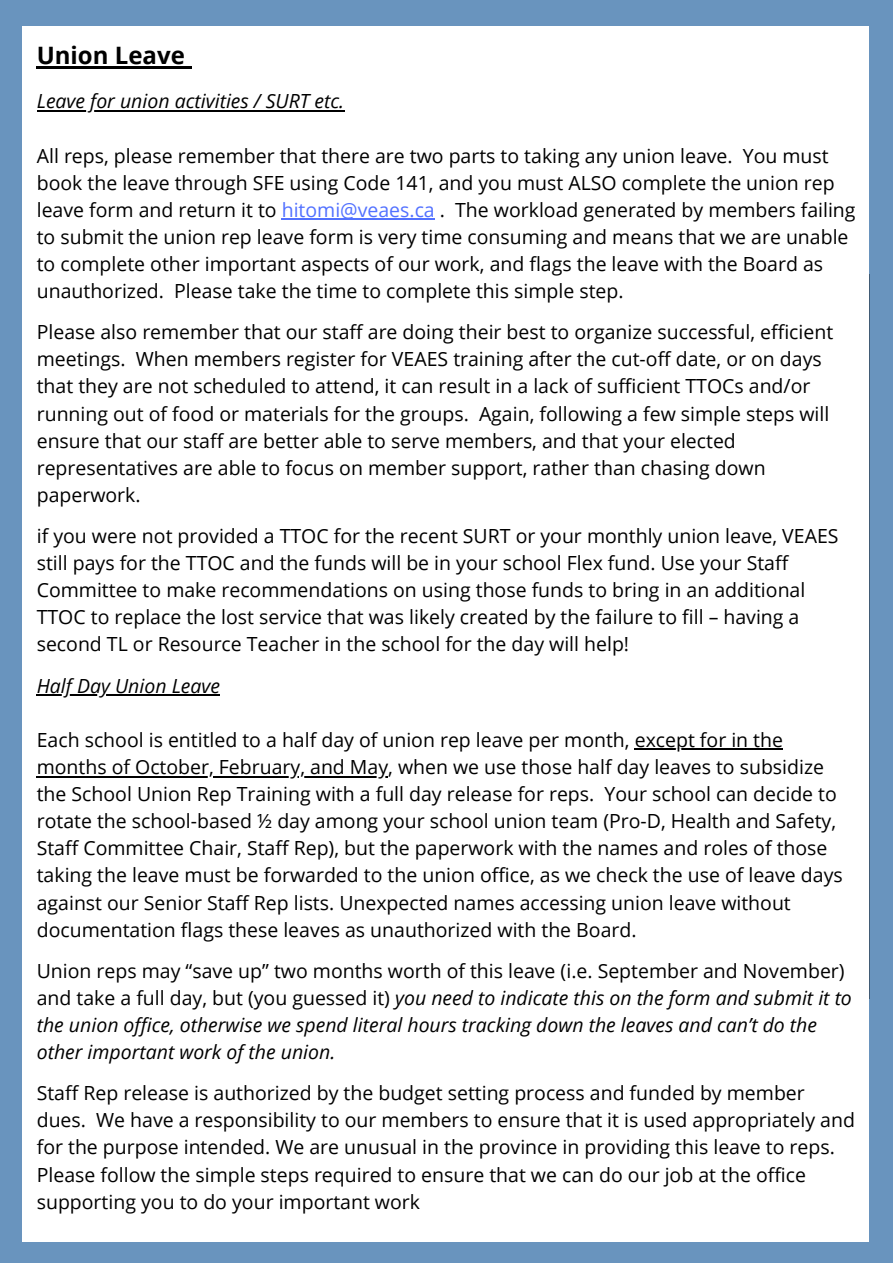
<style>
.page{position:relative;width:893px;height:1264px;background:#fff}
.page>*{position:absolute;margin:0;border:0;box-sizing:border-box;transform-origin:0 0}
.t1{font:700 24px "Open Sans";color:#000}
.t2{font:19.5px/27.2px "Open Sans";color:#000}
.t3{font:italic 19.5px/27.2px "Open Sans";color:#000}
.s1{color:#5271ff}
.s2{font-style:normal}
</style>
<div class="page">
<div style="left:0;top:0;width:892px;height:1262px;background:#6994be"></div>
<div style="left:22px;top:26px;width:847px;height:1215px;background:#fff"></div>
<hr style="left:37px;top:110px;width:307px;height:2px;background:#000">
<hr style="left:282px;top:218px;width:153px;height:2px;background:#5271ff">
<hr style="left:37px;top:694px;width:183px;height:2px;background:#000">
<hr style="left:634px;top:748px;width:149px;height:2px;background:#000">
<hr style="left:37px;top:775px;width:351px;height:2px;background:#000">
<hr style="left:37px;top:66px;width:148px;height:2px;background:#000">
<svg style="left:185px;top:66px;width:6px;height:2px"></svg>
<p class="t1" style="left:37px;top:38px;width:149px">Union Leave</p>
<p class="t3" style="left:37px;top:87px;width:309px">Leave for union activities / SURT etc.</p>
<p class="t2" style="left:37px;top:141px;width:820px">All reps, please remember that there are two parts to taking any union leave. You must book the leave through SFE using Code 141, and you must ALSO complete the union rep leave form and return it to <span class="s1">hitomi@veaes.ca</span> . The workload generated by members failing to submit the union rep leave form is very time consuming and means that we are unable to complete other important aspects of our work, and flags the leave with the Board as unauthorized. Please take the time to complete this simple step.</p>
<p class="t2" style="left:37px;top:318px;width:797px">Please also remember that our staff are doing their best to organize successful, efficient meetings. When members register for VEAES training after the cut-off date, or on days that they are not scheduled to attend, it can result in a lack of sufficient TTOCs and/or running out of food or materials for the groups. Again, following a few simple steps will ensure that our staff are better able to serve members, and that your elected representatives are able to focus on member support, rather than chasing down paperwork.</p>
<p class="t2" style="left:37px;top:522px;width:803px">if you were not provided a TTOC for the recent SURT or your monthly union leave, VEAES still pays for the TTOC and the funds will be in your school Flex fund. Use your Staff Committee to make recommendations on using those funds to bring in an additional TTOC to replace the lost service that was likely created by the failure to fill – having a second TL or Resource Teacher in the school for the day will help!</p>
<p class="t3" style="left:37px;top:671px;width:185px">Half Day Union Leave</p>
<p class="t2" style="left:37px;top:725px;width:807px">Each school is entitled to a half day of union rep leave per month, except for in the months of October, February, and May, when we use those half day leaves to subsidize the School Union Rep Training with a full day release for reps. Your school can decide to rotate the school-based ½ day among your school union team (Pro-D, Health and Safety, Staff Committee Chair, Staff Rep), but the paperwork with the names and roles of those taking the leave must be forwarded to the union office, as we check the use of leave days against our Senior Staff Rep lists. Unexpected names accessing union leave without documentation flags these leaves as unauthorized with the Board.</p>
<p class="t3" style="left:37px;top:956px;width:816px"><span class="s2">Union reps may “save up” two months worth of this leave (i.e. September and November) and take a full day, but (you guessed it)</span> you need to indicate this on the form and submit it to the union office, otherwise we spend literal hours tracking down the leaves and can’t do the other important work of the union.</p>
<p class="t2" style="left:37px;top:1079px;width:819px">Staff Rep release is authorized by the budget setting process and funded by member dues. We have a responsibility to our members to ensure that it is used appropriately and for the purpose intended. We are unusual in the province in providing this leave to reps.<br>Please follow the simple steps required to ensure that we can do our job at the office supporting you to do your important work</p>
</div>
